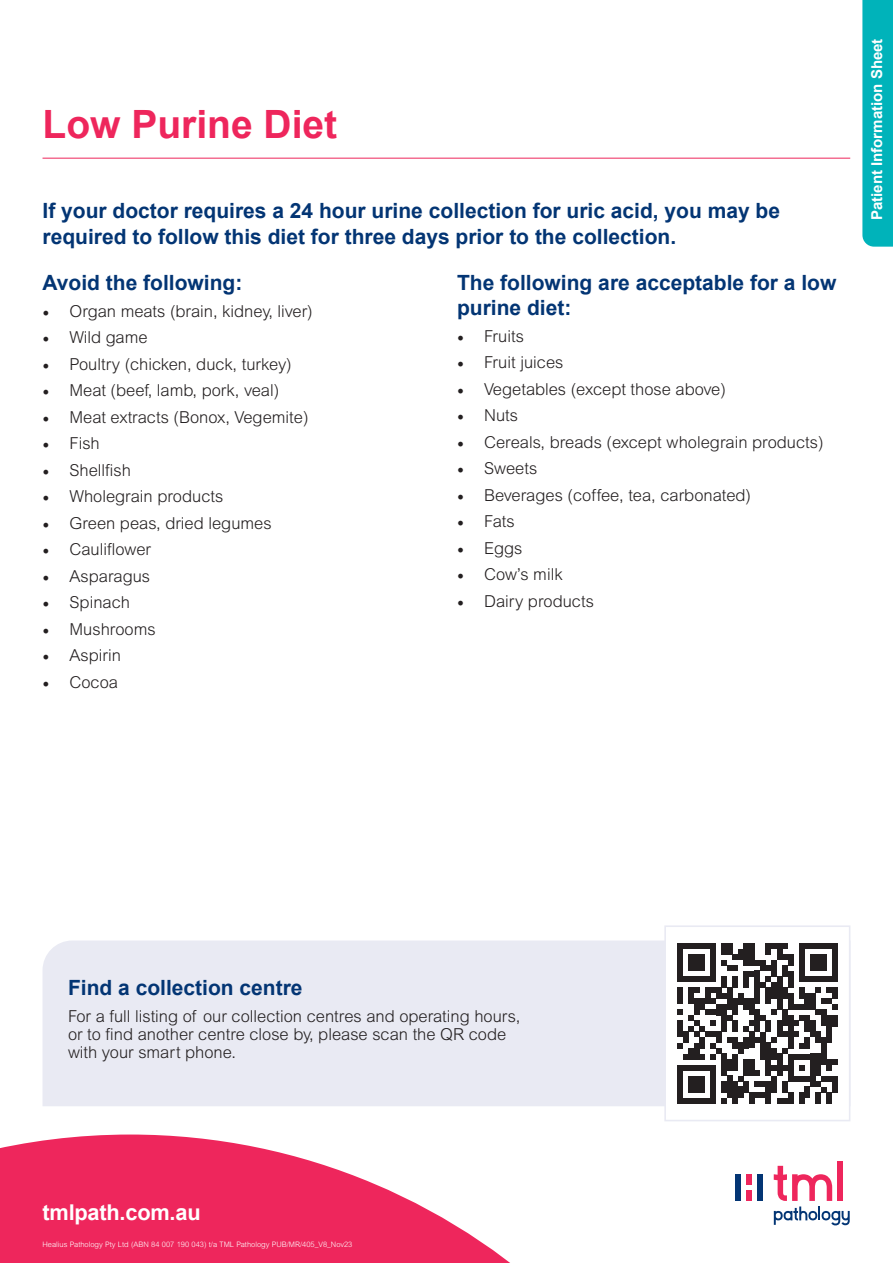
<style>
.page{position:relative;width:893px;height:1263px;background:#fff}
.page>*{position:absolute;margin:0;border:0;box-sizing:border-box;transform-origin:0 0}
.body{font:700 39px "Arial";color:#ee265c}
.t1{font:700 21.75px "Arial";letter-spacing:-.01em;color:#fff}
.t2{font:700 21px/25.2px "Arial";color:#033574}
.t3{font:300 16.5px/18px "Arial MT Std";color:#231f20}
.body-2{font:700 15px "Arial";color:#fff}
.t4{font:300 7.5px "Arial MT Std";color:#fff}
.s1{font-family:"Minion Pro";font-weight:400;font-size:18px}
</style>
<div class="page">
<div style="left:43px;top:940px;width:621px;height:166px;background:#e9eaf3"></div>
<div style="left:862px;top:0;width:31px;height:247px;background:#00b3ba"></div>
<hr style="left:43px;top:158px;width:807px;height:1px;background:#ee265c">
<svg style="left:677px;top:943px;width:160px;height:160px"></svg>
<div style="left:832px;top:1076px;width:5px;height:16px;background:#231f20"></div>
<div style="left:664px;top:925px;width:186px;height:196px;border:2px solid #e9eaf3"></div>
<svg style="left:0;top:1134px;width:510px;height:129px;fill:#ee265c"></svg>
<div style="left:746px;top:1174px;width:6px;height:11px;background:#ee265c"></div>
<div style="left:746px;top:1190px;width:6px;height:11px;background:#ee265c"></div>
<div style="left:837px;top:1162px;width:6px;height:39px;background:#ee265c"></div>
<div style="left:735px;top:1174px;width:6px;height:27px;background:#033574"></div>
<div style="left:757px;top:1174px;width:6px;height:27px;background:#033574"></div>
<svg style="left:774px;top:1166px;width:76px;height:59px"></svg>
<p class="body" style="left:43px;top:98px;width:296px">Low Purine Diet</p>
<p class="t2" style="left:43px;top:199px;width:739px">If your doctor requires a 24 hour urine collection for uric acid, you may be</p>
<p class="t2" style="left:43px;top:224px;width:635px">required to follow this diet for three days prior to the collection.</p>
<p class="t2" style="left:43px;top:271px;width:201px">Avoid the following:</p>
<p class="t3" style="left:43px;top:302px;width:272px"><span class="s1">•</span> Organ meats (brain, kidney, liver)</p>
<p class="t3" style="left:43px;top:328px;width:107px"><span class="s1">•</span> Wild game</p>
<p class="t3" style="left:43px;top:355px;width:251px"><span class="s1">•</span> Poultry (chicken, duck, turkey)</p>
<p class="t3" style="left:43px;top:381px;width:238px"><span class="s1">•</span> Meat (beef, lamb, pork, veal)</p>
<p class="t3" style="left:43px;top:408px;width:267px"><span class="s1">•</span> Meat extracts (Bonox, Vegemite)</p>
<p class="t3" style="left:43px;top:434px;width:59px"><span class="s1">•</span> Fish</p>
<p class="t3" style="left:43px;top:461px;width:90px"><span class="s1">•</span> Shellfish</p>
<p class="t3" style="left:43px;top:487px;width:182px"><span class="s1">•</span> Wholegrain products</p>
<p class="t3" style="left:43px;top:514px;width:231px"><span class="s1">•</span> Green peas, dried legumes</p>
<p class="t3" style="left:43px;top:540px;width:110px"><span class="s1">•</span> Cauliflower</p>
<p class="t3" style="left:43px;top:567px;width:109px"><span class="s1">•</span> Asparagus</p>
<p class="t3" style="left:43px;top:593px;width:89px"><span class="s1">•</span> Spinach</p>
<p class="t3" style="left:43px;top:620px;width:115px"><span class="s1">•</span> Mushrooms</p>
<p class="t3" style="left:43px;top:646px;width:80px"><span class="s1">•</span> Aspirin</p>
<p class="t3" style="left:43px;top:673px;width:77px"><span class="s1">•</span> Cocoa</p>
<p class="t2" style="left:457px;top:271px;width:381px">The following are acceptable for a low purine diet:</p>
<p class="t3" style="left:457px;top:327px;width:68px"><span class="s1">•</span> Fruits</p>
<p class="t3" style="left:457px;top:353px;width:108px"><span class="s1">•</span> Fruit juices</p>
<p class="t3" style="left:457px;top:380px;width:270px"><span class="s1">•</span> Vegetables (except those above)</p>
<p class="t3" style="left:457px;top:407px;width:62px"><span class="s1">•</span> Nuts</p>
<p class="t3" style="left:457px;top:433px;width:368px"><span class="s1">•</span> Cereals, breads (except wholegrain products)</p>
<p class="t3" style="left:457px;top:460px;width:82px"><span class="s1">•</span> Sweets</p>
<p class="t3" style="left:457px;top:486px;width:295px"><span class="s1">•</span> Beverages (coffee, tea, carbonated)</p>
<p class="t3" style="left:457px;top:513px;width:59px"><span class="s1">•</span> Fats</p>
<p class="t3" style="left:457px;top:539px;width:67px"><span class="s1">•</span> Eggs</p>
<p class="t3" style="left:457px;top:566px;width:107px"><span class="s1">•</span> Cow’s milk</p>
<p class="t3" style="left:457px;top:592px;width:138px"><span class="s1">•</span> Dairy products</p>
<p class="body-2" style="left:867px;top:220px;width:183px;rotate:-90deg">Patient Information Sheet</p>
<p class="t2" style="left:68px;top:976px;width:236px">Find a collection centre</p>
<p class="t3" style="left:68px;top:1007px;width:454px">For a full listing of our collection centres and operating hours, or to find another centre close by, please scan the QR code with your smart phone.</p>
<p class="t1" style="left:43px;top:1198px;width:160px">tmlpath.com.au</p>
<p class="t4" style="left:43px;top:1240px;width:311px">Healius Pathology Pty Ltd (ABN 84 007 190 043) t/a TML Pathology PUB/MR/405_V8_Nov23</p>
</div>
